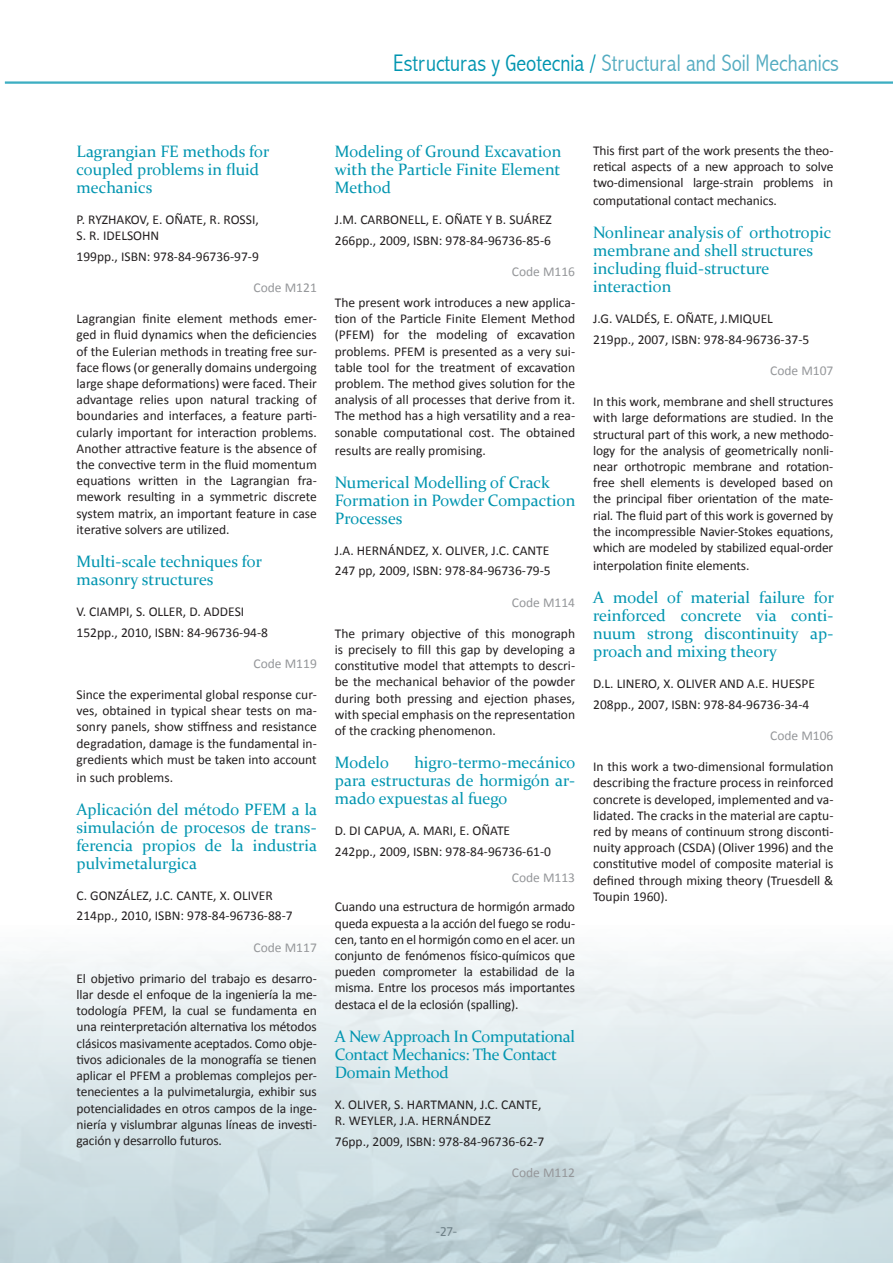
<style>
.page{position:relative;width:893px;height:1263px;background:#fff}
.page>*{position:absolute;margin:0;border:0;box-sizing:border-box;transform-origin:0 0}
.t1{font:300 condensed 24px "Abadi";color:#55acc1}
.pulicacio{font:16.5px/18px "Constantia";color:#0095b0}
.txt{font:16.5px/18px "Constantia";color:#0095b0;text-align:justify}
.pulicacio-2{font:16.5px/18px "Constantia";letter-spacing:-.02em;color:#0095b0}
.txt-2{font:13.5px/16.2px "Calibri";color:#231f20;text-align:justify}
.autors{font:13.5px/16.2px "Calibri";color:#231f20}
.code{font:13.5px "Calibri";color:#95979a}
.t2{font:13.5px "Klavika";color:#636366}
.s1{color:#0095b0}
</style>
<div class="page">
<hr style="left:5px;top:82px;width:888px;height:1px;background:#0095b0">
<hr style="left:5px;top:83px;width:888px;height:1px;background:#0095b0">
<h1 class="t1" style="left:393px;top:49px;width:447px"><span class="s1">Estructuras y Geotecnia /</span> Structural and Soil Mechanics</h1>
<p class="pulicacio" style="left:77px;top:142px;width:194px">Lagrangian FE methods for coupled problems in fluid mechanics</p>
<p class="autors" style="left:77px;top:211px;width:184px">P. RYZHAKOV, E. OÑATE, R. ROSSI,<br>S. R. IDELSOHN</p>
<p class="txt-2" style="left:77px;top:248px;width:184px">199pp., ISBN: 978-84-96736-97-9</p>
<p class="code" style="left:254px;top:279px;width:65px">Code M121</p>
<p class="txt-2" style="left:77px;top:310px;width:242px">Lagrangian finite element methods emer&shy;ged in fluid dynamics when the deficiencies of the Eulerian methods in treating free sur&shy;face flows (or generally domains undergoing large shape deformations) were faced. Their advantage relies upon natural tracking of boundaries and interfaces, a feature parti&shy;cularly important for interaction problems.<br>Another attractive feature is the absence of the convective term in the fluid momentum equations written in the Lagrangian fra&shy;mework resulting in a symmetric discrete system matrix, an important feature in case iterative solvers are utilized.</p>
<p class="pulicacio" style="left:77px;top:551px;width:187px">Multi-scale techniques for masonry structures</p>
<p class="autors" style="left:77px;top:603px;width:169px">V. CIAMPI, S. OLLER, D. ADDESI</p>
<p class="txt-2" style="left:77px;top:623px;width:193px">152pp., 2010, ISBN: 84-96736-94-8</p>
<p class="code" style="left:254px;top:655px;width:65px">Code M119</p>
<p class="txt-2" style="left:77px;top:686px;width:242px">Since the experimental global response cur&shy;ves, obtained in typical shear tests on ma&shy;sonry panels, show stiffness and resistance degradation, damage is the fundamental in&shy;gredients which must be taken into account</p>
<p class="txt-2" style="left:77px;top:768px;width:98px">in such problems.</p>
<p class="txt" style="left:77px;top:799px;width:242px">Aplicación del método PFEM a la simulación de procesos de trans&shy;ferencia propios de la industria pulvimetalurgica</p>
<p class="autors" style="left:77px;top:887px;width:198px">C. GONZÁLEZ, J.C. CANTE, X. OLIVER</p>
<p class="txt-2" style="left:77px;top:907px;width:218px">214pp., 2010, ISBN: 978-84-96736-88-7</p>
<p class="code" style="left:254px;top:939px;width:65px">Code M117</p>
<p class="txt-2" style="left:77px;top:970px;width:242px">El objetivo primario del trabajo es desarro&shy;llar desde el enfoque de la ingeniería la me&shy;todología PFEM, la cual se fundamenta en una reinterpretación alternativa los métodos clásicos masivamente aceptados. Como obje&shy;tivos adicionales de la monografía se tienen aplicar el PFEM a problemas complejos per&shy;tenecientes a la pulvimetalurgia, exhibir sus potencialidades en otros campos de la inge&shy;niería y vislumbrar algunas líneas de investi&shy;gación y desarrollo futuros.</p>
<p class="pulicacio" style="left:335px;top:142px;width:228px;text-align:justify">Modeling of Ground Excavation with the Particle Finite Element Method</p>
<p class="autors" style="left:335px;top:211px;width:219px">J.M. CARBONELL, E. OÑATE Y B. SUÁREZ</p>
<p class="txt-2" style="left:335px;top:231px;width:218px">266pp., 2009, ISBN: 978-84-96736-85-6</p>
<p class="code" style="left:512px;top:263px;width:65px">Code M116</p>
<p class="txt-2" style="left:335px;top:294px;width:242px">The present work introduces a new applica&shy;tion of the Particle Finite Element Method (PFEM) for the modeling of excavation problems. PFEM is presented as a very sui&shy;table tool for the treatment of excavation problem. The method gives solution for the analysis of all processes that derive from it.<br>The method has a high versatility and a rea&shy;sonable computational cost. The obtained</p>
<p class="txt-2" style="left:335px;top:441px;width:153px">results are really promising.</p>
<p class="pulicacio" style="left:335px;top:472px;width:242px">Numerical Modelling of Crack<br>Formation in Powder Compaction<br>Processes</p>
<p class="autors" style="left:335px;top:542px;width:216px">J.A. HERNÁNDEZ, X. OLIVER, J.C. CANTE</p>
<p class="txt-2" style="left:335px;top:562px;width:217px">247 pp, 2009, ISBN: 978-84-96736-79-5</p>
<p class="code" style="left:512px;top:594px;width:65px">Code M114</p>
<p class="txt-2" style="left:335px;top:624px;width:242px">The primary objective of this monograph is precisely to fill this gap by developing a constitutive model that attempts to descri&shy;be the mechanical behavior of the powder during both pressing and ejection phases, with special emphasis on the representation of the cracking phenomenon.</p>
<p class="txt" style="left:335px;top:753px;width:56px">Modelo</p>
<p class="txt" style="left:335px;top:753px;width:242px;text-indent:79px">higro-termo-mecánico para estructuras de hormigón ar&shy;mado expuestas al fuego</p>
<p class="autors" style="left:335px;top:822px;width:177px">D. DI CAPUA, A. MARI, E. OÑATE</p>
<p class="txt-2" style="left:335px;top:842px;width:218px">242pp., 2009, ISBN: 978-84-96736-61-0</p>
<p class="code" style="left:512px;top:870px;width:65px">Code M113</p>
<p class="txt-2" style="left:335px;top:898px;width:242px">Cuando una estructura de hormigón armado queda expuesta a la acción del fuego se rodu&shy;cen, tanto en el hormigón como en el acer. un conjunto de fenómenos físico-químicos que pueden comprometer la estabilidad de la misma. Entre los procesos más importantes destaca el de la eclosión (spalling).</p>
<p class="pulicacio-2" style="left:335px;top:1026px;width:242px">A New Approach In Computational<br>Contact Mechanics: The Contact<br>Domain Method</p>
<p class="autors" style="left:335px;top:1096px;width:208px">X. OLIVER, S. HARTMANN, J.C. CANTE,<br>R. WEYLER, J.A. HERNÁNDEZ</p>
<p class="txt-2" style="left:335px;top:1132px;width:211px">76pp., 2009, ISBN: 978-84-96736-62-7</p>
<p class="code" style="left:512px;top:1164px;width:65px">Code M112</p>
<p class="txt-2" style="left:593px;top:141px;width:242px">This first part of the work presents the theo&shy;retical aspects of a new approach to solve two-dimensional large-strain problems in</p>
<p class="txt-2" style="left:593px;top:192px;width:185px">computational contact mechanics.</p>
<p class="pulicacio" style="left:593px;top:223px;width:240px">Nonlinear analysis of orthotropic membrane and shell structures including fluid-structure interaction</p>
<p class="autors" style="left:593px;top:310px;width:181px">J.G. VALDÉS, E. OÑATE, J.MIQUEL</p>
<p class="txt-2" style="left:593px;top:331px;width:218px">219pp., 2007, ISBN: 978-84-96736-37-5</p>
<p class="code" style="left:770px;top:362px;width:65px">Code M107</p>
<p class="txt-2" style="left:593px;top:393px;width:242px">In this work, membrane and shell structures with large deformations are studied. In the structural part of this work, a new methodo&shy;logy for the analysis of geometrically nonli&shy;near orthotropic membrane and rotation&shy;free shell elements is developed based on the principal fiber orientation of the mate&shy;rial. The fluid part of this work is governed by the incompressible Navier-Stokes equations, which are modeled by stabilized equal-order</p>
<p class="txt-2" style="left:593px;top:557px;width:158px">interpolation finite elements.</p>
<p class="txt" style="left:593px;top:588px;width:242px">A model of material failure for reinforced concrete via conti&shy;nuum strong discontinuity ap&shy;proach and mixing theory</p>
<p class="autors" style="left:593px;top:675px;width:223px">D.L. LINERO, X. OLIVER AND A.E. HUESPE</p>
<p class="txt-2" style="left:593px;top:695px;width:218px">208pp., 2007, ISBN: 978-84-96736-34-4</p>
<p class="code" style="left:770px;top:727px;width:65px">Code M106</p>
<p class="txt-2" style="left:593px;top:758px;width:242px">In this work a two-dimensional formulation describing the fracture process in reinforced concrete is developed, implemented and va&shy;lidated. The cracks in the material are captu&shy;red by means of continuum strong disconti&shy;nuity approach (CSDA) (Oliver 1996) and the constitutive model of composite material is defined through mixing theory (Truesdell &amp; Toupin 1960).</p>
<p class="t2" style="left:436px;top:1224px;width:23px">-27-</p>
</div>
